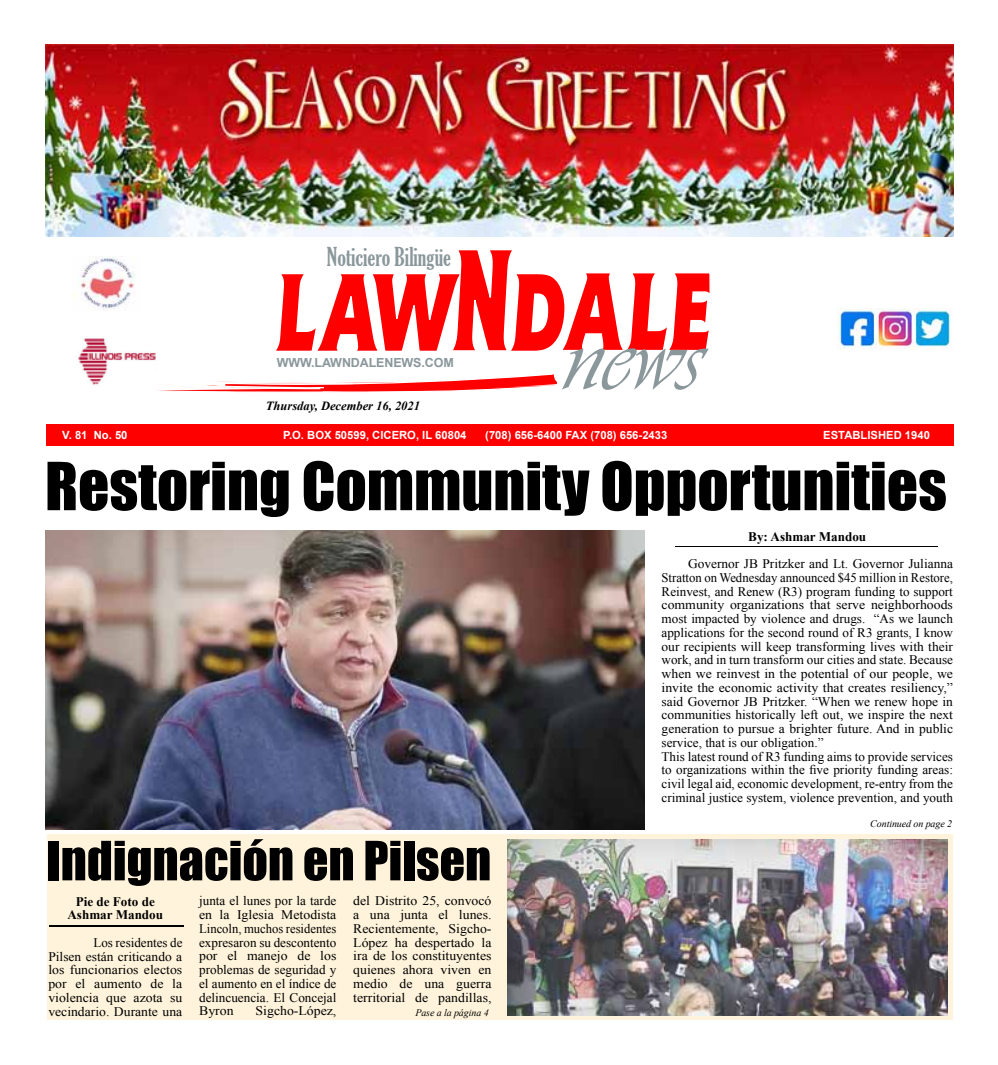
<style>
.page{position:relative;width:998px;height:1065px;background:#fff}
.page>*{position:absolute;margin:0;border:0;box-sizing:border-box;transform-origin:0 0}
.t1{font:100px "Vivaldii";color:#8a979b}
.t2{font:61.25px "Impact";color:#000}
.t3{font:50px "Impact";color:#000}
.t4{font:extra-condensed 25px "Gloucester";color:#8a979b}
.t5{font:13.12px/13.8px "Times New Roman";color:#000;text-align:justify}
.t6{font:13.12px/13.8px "Times New Roman";color:#000;text-align:justify;scale:1.05 1}
.t7{font:700 13.12px/13.8px "Times New Roman";color:#000;text-align:center}
.t8{font:italic 700 12.5px "Times New Roman";color:#000}
.t9{font:700 12.5px "Arial";letter-spacing:-.01em;color:#8a979b}
.t10{font:700 11.25px "Arial";color:#fff}
.t11{font:italic 10px "Times New Roman";letter-spacing:-.01em;color:#000}
</style>
<div class="page">
<img style="left:77px;top:338px;width:79px;height:47px">
<img style="left:72px;top:256px;width:63px;height:55px">
<img style="left:837px;top:309px;width:114px;height:40px">
<div style="left:46px;top:425px;width:907px;height:21px;background:#f00"></div>
<svg style="left:276px;top:250px;width:434px;height:101px"></svg>
<svg style="left:149px;top:371px;width:408px;height:21px"></svg>
<img style="left:45px;top:45px;width:908px;height:191px">
<div style="left:48px;top:835px;width:904px;height:185px;background:#fff4db"></div>
<img style="left:45px;top:531px;width:599px;height:299px">
<hr style="left:675px;top:546px;width:263px;height:1px;background:#000">
<img style="left:507px;top:839px;width:441px;height:177px">
<hr style="left:49px;top:926px;width:134px;height:1px;background:#000">
<h3 class="t4" style="left:327px;top:243px;width:126px">Noticiero Bilingüe</h3>
<p class="t9" style="left:277px;top:354px;width:178px">WWW.LAWNDALENEWS.COM</p>
<p class="t8" style="left:266px;top:397px;width:156px">Thursday, December 16, 2021</p>
<h1 class="t1" style="left:563px;top:299px;width:140px">news</h1>
<p class="t10" style="left:62px;top:428px;width:67px">V. 81 No. 50</p>
<p class="t10" style="left:283px;top:428px;width:185px">P.O. BOX 50599, CICERO, IL 60804</p>
<p class="t10" style="left:485px;top:428px;width:183px">(708) 656-6400 FAX (708) 656-2433</p>
<p class="t10" style="left:823px;top:428px;width:108px">ESTABLISHED 1940</p>
<h2 class="t2" style="left:45px;top:439px;width:903px">Restoring Community Opportunities</h2>
<p class="t7" style="left:748px;top:529px;width:119px">By: Ashmar Mandou</p>
<p class="t5" style="left:661px;top:557px;width:293px;text-align:left;text-indent:27px">Governor JB Pritzker and Lt. Governor Julianna Stratton on Wednesday announced $45 million in Restore, Reinvest, and Renew (R3) program funding to support community organizations that serve neighborhoods most impacted by violence and drugs. “As we launch applications for the second round of R3 grants, I know our recipients will keep transforming lives with their work, and in turn transform our cities and state. Because when we reinvest in the potential of our people, we invite the economic activity that creates resiliency,” said Governor JB Pritzker. “When we renew hope in communities historically left out, we inspire the next generation to pursue a brighter future. And in public service, that is our obligation.”<br>This latest round of R3 funding aims to provide services to organizations within the five priority funding areas: civil legal aid, economic development, re-entry from the criminal justice system, violence prevention, and youth</p>
<p class="t11" style="left:870px;top:817px;width:83px">Continued on page 2</p>
<h3 class="t3" style="left:46px;top:822px;width:446px">Indignación en Pilsen</h3>
<p class="t7" style="left:67px;top:894px;width:97px">Pie de Foto de<br>Ashmar Mandou</p>
<p class="t5" style="left:48px;top:935px;width:136px;text-indent:45px">Los residentes de Pilsen están criticando a los funcionarios electos por el aumento de la violencia que azota su vecindario. Durante una</p>
<p class="t5" style="left:199px;top:894px;width:139px">junta el lunes por la tarde en la Iglesia Metodista Lincoln, muchos residentes expresaron su descontento por el manejo de los problemas de seguridad y el aumento en el índice de delincuencia. El Concejal Byron</p>
<p class="t6" style="left:353px;top:894px;width:133px">del Distrito 25, convocó a una junta el lunes.<br>Recientemente, Sigcho-López ha despertado la ira de los constituyentes quienes ahora viven en medio de una guerra territorial de pandillas,</p>
<p class="t11" style="left:415px;top:1006px;width:75px">Pase a la página 4</p>
<p class="t6" style="left:255px;top:1004px;width:78px">Sigcho-López,</p>
</div>
